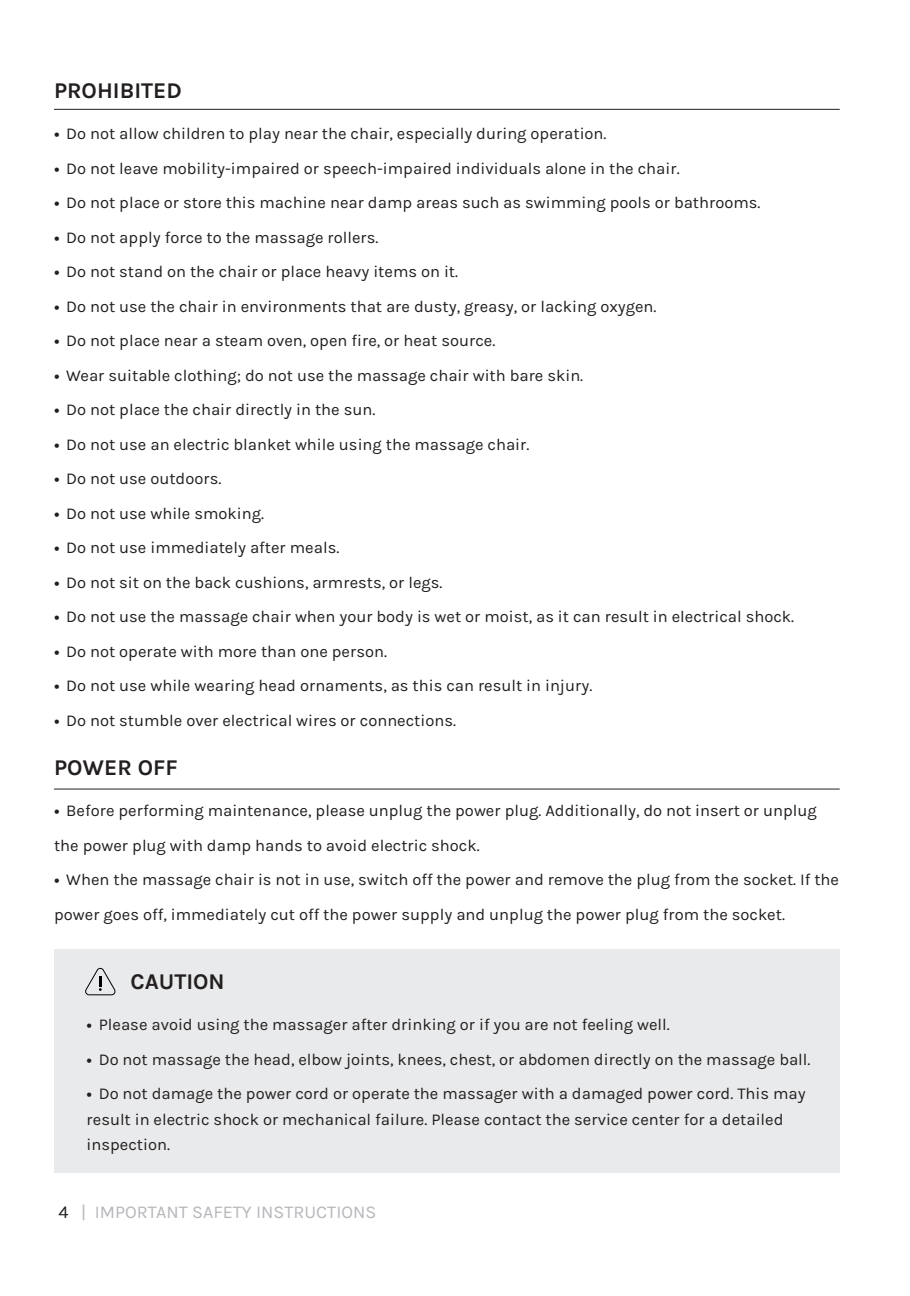
<style>
.page{position:relative;width:910px;height:1296px;background:#fff}
.page>*{position:absolute;margin:0;border:0;box-sizing:border-box;transform-origin:0 0}
.t1{font:700 22.5px "Karla";color:#231f20}
.t2{font:18px "Karla";color:#b6b7bb}
.t3{font:18px "Karla";color:#231f20}
.t4{font:16.5px/34.5px "Karla";color:#231f20}
.s1{font-family:"Myriad Pro";font-weight:700}
</style>
<div class="page">
<hr style="left:54px;top:109px;width:785px;height:1px;background:#231f20">
<hr style="left:54px;top:788px;width:785px;height:1px;background:#231f20">
<div style="left:54px;top:949px;width:785px;height:223px;background:#e9eaeb"></div>
<svg style="left:85px;top:967px;width:31px;height:28px"></svg>
<p class="t1" style="left:54px;top:77px;width:129px">PROHIBITED</p>
<p class="t4" style="left:54px;top:117px;width:553px"><span class="s1">•</span> Do not allow children to play near the chair, especially during operation.</p>
<p class="t4" style="left:54px;top:151px;width:627px"><span class="s1">•</span> Do not leave mobility-impaired or speech-impaired individuals alone in the chair.</p>
<p class="t4" style="left:54px;top:186px;width:707px"><span class="s1">•</span> Do not place or store this machine near damp areas such as swimming pools or bathrooms.</p>
<p class="t4" style="left:54px;top:220px;width:326px"><span class="s1">•</span> Do not apply force to the massage rollers.</p>
<p class="t4" style="left:54px;top:255px;width:405px"><span class="s1">•</span> Do not stand on the chair or place heavy items on it.</p>
<p class="t4" style="left:54px;top:289px;width:603px"><span class="s1">•</span> Do not use the chair in environments that are dusty, greasy, or lacking oxygen.</p>
<p class="t4" style="left:54px;top:324px;width:442px"><span class="s1">•</span> Do not place near a steam oven, open fire, or heat source.</p>
<p class="t4" style="left:54px;top:358px;width:530px"><span class="s1">•</span> Wear suitable clothing; do not use the massage chair with bare skin.</p>
<p class="t4" style="left:54px;top:393px;width:322px"><span class="s1">•</span> Do not place the chair directly in the sun.</p>
<p class="t4" style="left:54px;top:427px;width:476px"><span class="s1">•</span> Do not use an electric blanket while using the massage chair.</p>
<p class="t4" style="left:54px;top:462px;width:169px"><span class="s1">•</span> Do not use outdoors.</p>
<p class="t4" style="left:54px;top:496px;width:211px"><span class="s1">•</span> Do not use while smoking.</p>
<p class="t4" style="left:54px;top:531px;width:287px"><span class="s1">•</span> Do not use immediately after meals.</p>
<p class="t4" style="left:54px;top:565px;width:390px"><span class="s1">•</span> Do not sit on the back cushions, armrests, or legs.</p>
<p class="t4" style="left:54px;top:600px;width:741px"><span class="s1">•</span> Do not use the massage chair when your body is wet or moist, as it can result in electrical shock.</p>
<p class="t4" style="left:54px;top:634px;width:334px"><span class="s1">•</span> Do not operate with more than one person.</p>
<p class="t4" style="left:54px;top:669px;width:539px"><span class="s1">•</span> Do not use while wearing head ornaments, as this can result in injury.</p>
<p class="t4" style="left:54px;top:703px;width:403px"><span class="s1">•</span> Do not stumble over electrical wires or connections.</p>
<p class="t1" style="left:54px;top:754px;width:125px">POWER OFF</p>
<p class="t4" style="left:54px;top:793px;width:764px"><span class="s1">•</span> Before performing maintenance, please unplug the power plug. Additionally, do not insert or unplug the power plug with damp hands to avoid electric shock.</p>
<p class="t4" style="left:54px;top:862px;width:786px"><span class="s1">•</span> When the massage chair is not in use, switch off the power and remove the plug from the socket. If the power goes off, immediately cut off the power supply and unplug the power plug from the socket.</p>
<p class="t1" style="left:130px;top:968px;width:96px">CAUTION</p>
<p class="t4" style="left:86px;top:1007px;width:584px"><span class="s1">•</span> Please avoid using the massager after drinking or if you are not feeling well.</p>
<p class="t4" style="left:86px;top:1042px;width:725px"><span class="s1">•</span> Do not massage the head, elbow joints, knees, chest, or abdomen directly on the massage ball.</p>
<p class="t4" style="left:86px;top:1081px;width:720px;line-height:25.5px"><span class="s1">•</span> Do not damage the power cord or operate the massager with a damaged power cord. This may result in electric shock or mechanical failure. Please contact the service center for a detailed inspection.</p>
<p class="t3" style="left:58px;top:1202px;width:12px">4</p>
<p class="t2" style="left:81px;top:1202px;width:296px">| IMPORTANT SAFETY INSTRUCTIONS</p>
</div>
